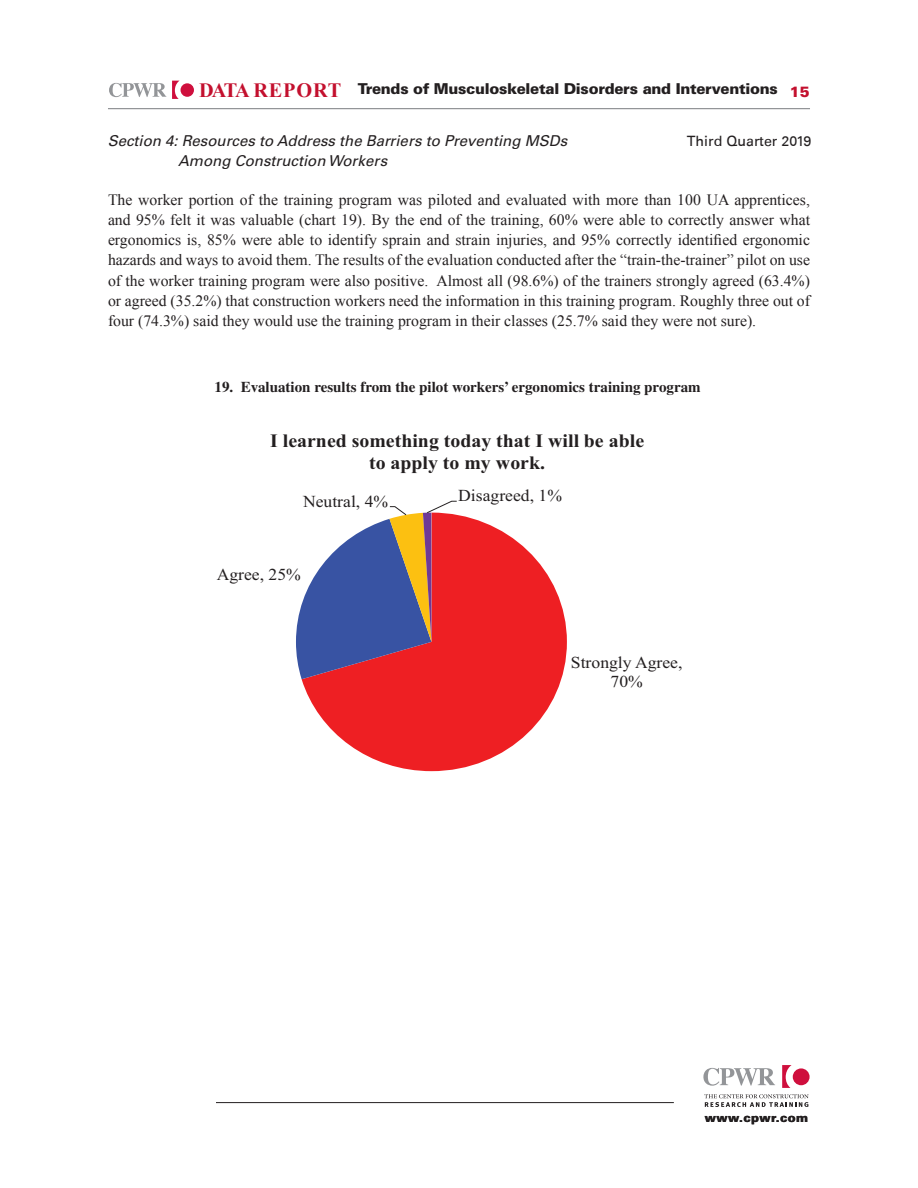
<style>
.page{position:relative;width:918px;height:1188px;background:#fff}
.page>*{position:absolute;margin:0;border:0;box-sizing:border-box;transform-origin:0 0}
.t1{font:700 20.25px "Times New Roman";letter-spacing:.02em;color:#c3102e}
.t2{font:700 18.9px/21.9px "Times New Roman";color:#231f20;text-align:center;scale:1.05 1}
.t3{font:16.8px/19.4px "Times New Roman";color:#231f20;text-align:center;scale:1.05 1}
.t4{font:15.75px/20.2px "Times New Roman";color:#231f20;text-align:justify}
.t5{font:italic 15px/19.5px "Univers";color:#231f20}
._7_Chart_Heads{font:700 15px "Times";color:#231f20}
.t6{font:900 15px "Univers";letter-spacing:-.02em;color:#231f20}
.t7{font:900 14.85px "Univers";color:#c3102e}
.t8{font:14.25px "Univers 55 Roman";color:#231f20}
.t9{font:900 12px "Univers";letter-spacing:.025em;color:#231f20}
</style>
<div class="page">
<svg style="left:109px;top:83px;width:57px;height:14px"></svg>
<svg style="left:172px;top:81px;width:22px;height:18px"></svg>
<hr style="left:108px;top:108px;width:702px;height:1px;background:#939598">
<svg style="left:704px;top:1094px;width:105px;height:13px"></svg>
<svg style="left:703px;top:1068px;width:72px;height:18px"></svg>
<svg style="left:782px;top:1065px;width:28px;height:23px"></svg>
<svg style="left:302px;top:515px;width:265px;height:256px;fill:#ee1f23"></svg>
<svg style="left:296px;top:500px;width:162px;height:179px"></svg>
<hr style="left:216px;top:1102px;width:458px;height:1px;background:#231f20">
<p class="t1" style="left:199px;top:76px;width:144px">DATA REPORT</p>
<p class="t7" style="left:790px;top:83px;width:21px">15</p>
<p class="t5" style="left:178px;top:131px;width:391px;text-indent:-70px">Section 4: Resources to Address the Barriers to Preventing MSDs<br>Among Construction Workers</p>
<p class="t8" style="left:687px;top:132px;width:126px">Third Quarter 2019</p>
<p class="t6" style="left:358px;top:80px;width:422px">Trends of Musculoskeletal Disorders and Interventions</p>
<p class="t4" style="left:108px;top:189px;width:704px">The worker portion of the training program was piloted and evaluated with more than 100 UA apprentices, and 95% felt it was valuable (chart 19). By the end of the training, 60% were able to correctly answer what ergonomics is, 85% were able to identify sprain and strain injuries, and 95% correctly identified ergonomic hazards and ways to avoid them. The results of the evaluation conducted after the “train-the-trainer” pilot on use of the worker training program were also positive. Almost all (98.6%) of the trainers strongly agreed (63.4%) or agreed (35.2%) that construction workers need the information in this training program. Roughly three out of four (74.3%) said they would use the training program in their classes (25.7% said they were not sure).</p>
<p class="_7_Chart_Heads" style="left:214px;top:378px;width:488px">19. Evaluation results from the pilot workers’ ergonomics training program</p>
<p class="t2" style="left:270px;top:429px;width:358px">I learned something today that I will be able to apply to my work.</p>
<p class="t3" style="left:303px;top:491px;width:83px">Neutral, 4%</p>
<p class="t3" style="left:458px;top:486px;width:100px">Disagreed, 1%</p>
<p class="t3" style="left:217px;top:564px;width:82px">Agree, 25%</p>
<p class="t3" style="left:571px;top:652px;width:108px">Strongly Agree,<br>70%</p>
<p class="t9" style="left:705px;top:1110px;width:105px">www.cpwr.com</p>
</div>
